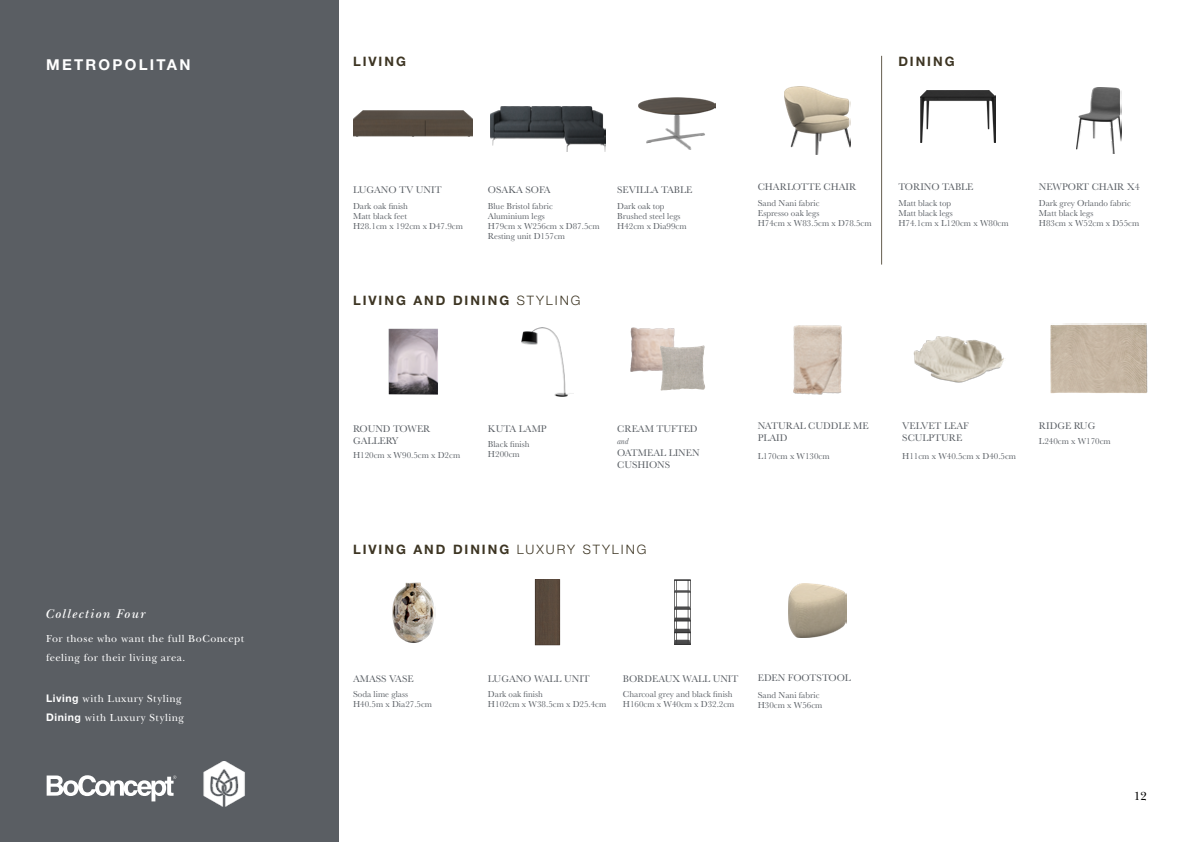
<style>
.page{position:relative;width:1191px;height:842px;background:#fff}
.page>*{position:absolute;margin:0;border:0;box-sizing:border-box;transform-origin:0 0}
.t1{font:700 15px "Helvetica Neue LT Pro";letter-spacing:.15em;color:#fff}
.t2{font:700 13px "Helvetica Neue LT Pro";letter-spacing:.15em;color:#3d3523}
.t3{font:italic 600 13px "New Baskerville FS";letter-spacing:.1em;color:#fff}
.t4{font:12px "New Baskerville FS";color:#000}
.t5{font:10.5px/19.5px "New Baskerville FS";letter-spacing:.05em;color:#fff}
.t6{font:10px/12px "Baskerville";color:#585d63}
.t7{font:9px/10px "Baskerville";color:#585d63}
.t8{font:italic 9px "Baskerville";color:#585d63}
.s1{font-family:"Helvetica Neue LT Pro";font-weight:700}
.s2{font-weight:300}
</style>
<div class="page">
<div style="left:0;top:0;width:338px;height:842px;background:#5a5e63"></div>
<svg style="left:47px;top:775px;width:129px;height:26px"></svg>
<img style="left:392px;top:582px;width:44px;height:61px">
<img style="left:534px;top:579px;width:27px;height:67px">
<img style="left:789px;top:584px;width:57px;height:54px">
<img style="left:674px;top:579px;width:17px;height:66px">
<hr style="left:881px;top:56px;width:1px;height:209px;background:#3d3523">
<img style="left:353px;top:111px;width:120px;height:25px">
<img style="left:490px;top:107px;width:115px;height:44px">
<img style="left:638px;top:97px;width:77px;height:53px">
<img style="left:784px;top:86px;width:66px;height:69px">
<img style="left:920px;top:90px;width:75px;height:53px">
<img style="left:1076px;top:87px;width:45px;height:67px">
<img style="left:389px;top:329px;width:49px;height:66px">
<img style="left:522px;top:328px;width:52px;height:69px">
<img style="left:793px;top:325px;width:49px;height:70px">
<img style="left:1050px;top:324px;width:97px;height:70px">
<img style="left:630px;top:327px;width:45px;height:45px">
<img style="left:660px;top:345px;width:45px;height:46px">
<img style="left:913px;top:336px;width:91px;height:47px">
<img style="left:203px;top:761px;width:42px;height:46px">
<h1 class="t1" style="left:46px;top:55px;width:146px">METROPOLITAN</h1>
<h2 class="t3" style="left:46px;top:607px;width:101px">Collection Four</h2>
<p class="t5" style="left:46px;top:628px;width:199px">For those who want the full BoConcept feeling for their living area.</p>
<p class="t5" style="left:46px;top:688px;width:139px"><span class="s1">Living</span> with Luxury Styling<br><span class="s1">Dining</span> with Luxury Styling</p>
<h2 class="t2" style="left:353px;top:53px;width:54px">LIVING</h2>
<h2 class="t2" style="left:898px;top:53px;width:58px">DINING</h2>
<p class="t6" style="left:353px;top:184px;width:90px">LUGANO TV UNIT</p>
<p class="t7" style="left:353px;top:201px;width:111px">Dark oak finish<br>Matt black feet<br>H28.1cm x 192cm x D47.9cm</p>
<p class="t6" style="left:488px;top:184px;width:64px">OSAKA SOFA</p>
<p class="t7" style="left:488px;top:201px;width:113px">Blue Bristol fabric<br>Aluminium legs<br>H79cm x W256cm x D87.5cm<br>Resting unit D157cm</p>
<p class="t6" style="left:617px;top:184px;width:77px">SEVILLA TABLE</p>
<p class="t7" style="left:617px;top:201px;width:71px">Dark oak top<br>Brushed steel legs<br>H42cm x Dia99cm</p>
<p class="t6" style="left:757px;top:181px;width:100px">CHARLOTTE CHAIR</p>
<p class="t7" style="left:757px;top:198px;width:115px">Sand Nani fabric<br>Espresso oak legs<br>H74cm x W83.5cm x D78.5cm</p>
<p class="t6" style="left:898px;top:181px;width:77px">TORINO TABLE</p>
<p class="t7" style="left:898px;top:198px;width:112px">Matt black top<br>Matt black legs<br>H74.1cm x L120cm x W80cm</p>
<p class="t6" style="left:1039px;top:181px;width:102px">NEWPORT CHAIR X4</p>
<p class="t7" style="left:1039px;top:198px;width:102px">Dark grey Orlando fabric<br>Matt black legs<br>H83cm x W52cm x D55cm</p>
<h2 class="t2" style="left:353px;top:292px;width:229px">LIVING AND DINING <span class="s2">STYLING</span></h2>
<p class="t6" style="left:353px;top:423px;width:79px">ROUND TOWER<br>GALLERY</p>
<p class="t7" style="left:353px;top:450px;width:109px">H120cm x W90.5cm x D2cm</p>
<p class="t6" style="left:488px;top:423px;width:60px">KUTA LAMP</p>
<p class="t7" style="left:488px;top:440px;width:43px">Black finish<br>H200cm</p>
<p class="t6" style="left:617px;top:423px;width:82px">CREAM TUFTED</p>
<p class="t8" style="left:617px;top:435px;width:13px">and</p>
<p class="t6" style="left:617px;top:447px;width:84px">OATMEAL LINEN<br>CUSHIONS</p>
<p class="t6" style="left:757px;top:420px;width:112px">NATURAL CUDDLE ME<br>PLAID</p>
<p class="t7" style="left:757px;top:451px;width:73px">L170cm x W130cm</p>
<p class="t6" style="left:902px;top:420px;width:68px">VELVET LEAF<br>SCULPTURE</p>
<p class="t7" style="left:902px;top:451px;width:115px">H11cm x W40.5cm x D40.5cm</p>
<p class="t6" style="left:1039px;top:420px;width:58px">RIDGE RUG</p>
<p class="t7" style="left:1039px;top:436px;width:73px">L240cm x W170cm</p>
<h2 class="t2" style="left:353px;top:542px;width:295px">LIVING AND DINING <span class="s2">LUXURY STYLING</span></h2>
<p class="t6" style="left:353px;top:673px;width:62px">AMASS VASE</p>
<p class="t7" style="left:353px;top:689px;width:81px">Soda lime glass<br>H40.5m x Dia27.5cm</p>
<p class="t6" style="left:488px;top:673px;width:103px">LUGANO WALL UNIT</p>
<p class="t7" style="left:488px;top:689px;width:120px">Dark oak finish<br>H102cm x W38.5cm x D25.4cm</p>
<p class="t6" style="left:623px;top:673px;width:117px">BORDEAUX WALL UNIT</p>
<p class="t7" style="left:623px;top:689px;width:113px">Charcoal grey and black finish<br>H160cm x W40cm x D32.2cm</p>
<p class="t6" style="left:757px;top:672px;width:95px">EDEN FOOTSTOOL</p>
<p class="t7" style="left:757px;top:690px;width:66px">Sand Nani fabric<br>H30cm x W56cm</p>
<h3 class="t4" style="left:1133px;top:789px;width:15px">12</h3>
</div>
